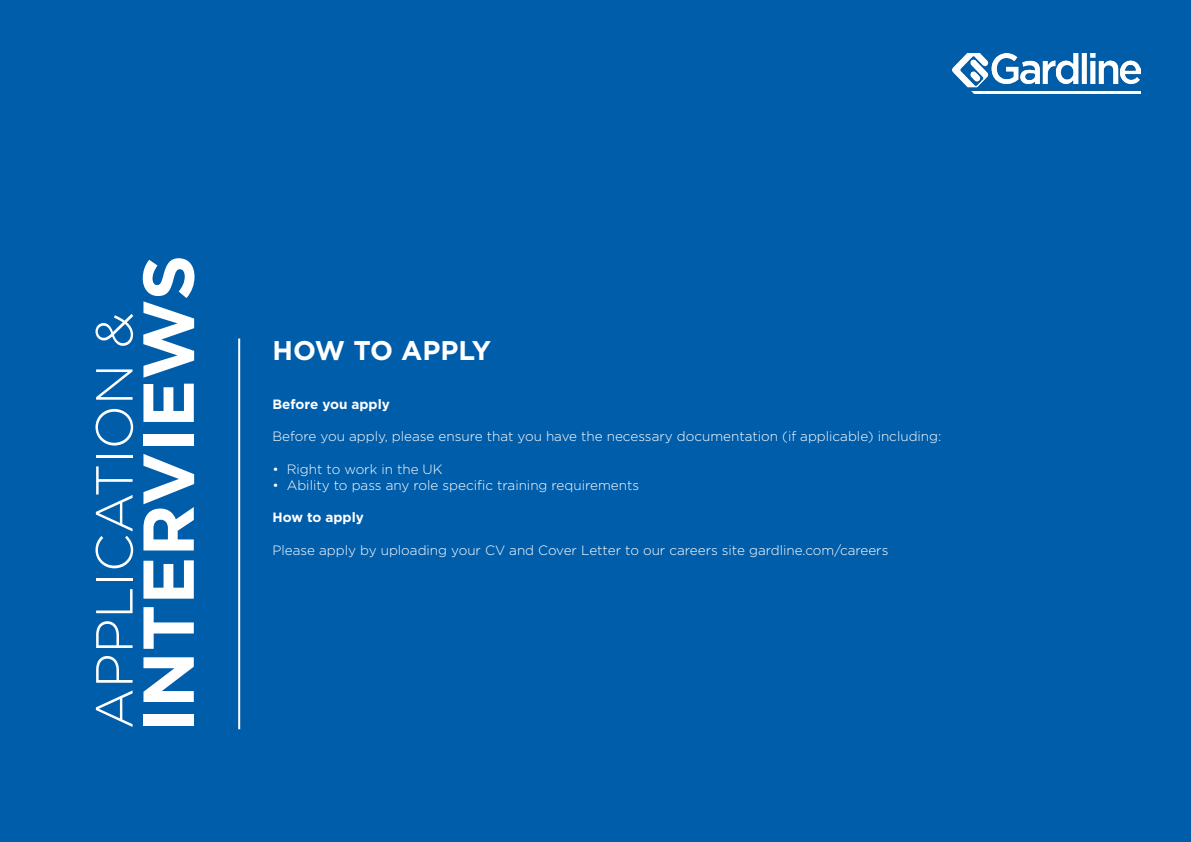
<style>
.page{position:relative;width:1191px;height:842px;background:#005daa}
.page>*{position:absolute;margin:0;border:0;box-sizing:border-box;transform-origin:0 0}
.t1{font:700 71.9px "Gotham";color:#fff}
.t2{font:300 52px "Gotham";color:#fff}
.t3{font:700 27px "Gotham";color:#fff}
.t4{font:300 13.5px "Gotham";color:#fff}
.t5{font:700 13.5px "Gotham";color:#fff}
</style>
<div class="page">
<hr style="left:238px;top:338px;width:2px;height:391px;background:#fff">
<img style="left:952px;top:54px;width:188px;height:39px">
<h2 class="t2" style="left:81px;top:729px;width:419px;rotate:-90deg">APPLICATION &amp;</h2>
<h1 class="t1" style="left:121px;top:732px;width:479px;rotate:-90deg">INTERVIEWS</h1>
<h3 class="t3" style="left:272px;top:333px;width:220px">HOW TO APPLY</h3>
<p class="t5" style="left:272px;top:395px;width:119px">Before you apply</p>
<p class="t4" style="left:272px;top:428px;width:670px">Before you apply, please ensure that you have the necessary documentation (if applicable) including:</p>
<p class="t4" style="left:272px;top:460px;width:171px">• Right to work in the UK</p>
<p class="t4" style="left:272px;top:476px;width:368px">• Ability to pass any role specific training requirements</p>
<p class="t5" style="left:272px;top:508px;width:93px">How to apply</p>
<p class="t4" style="left:272px;top:541px;width:617px">Please apply by uploading your CV and Cover Letter to our careers site gardline.com/careers</p>
</div>
